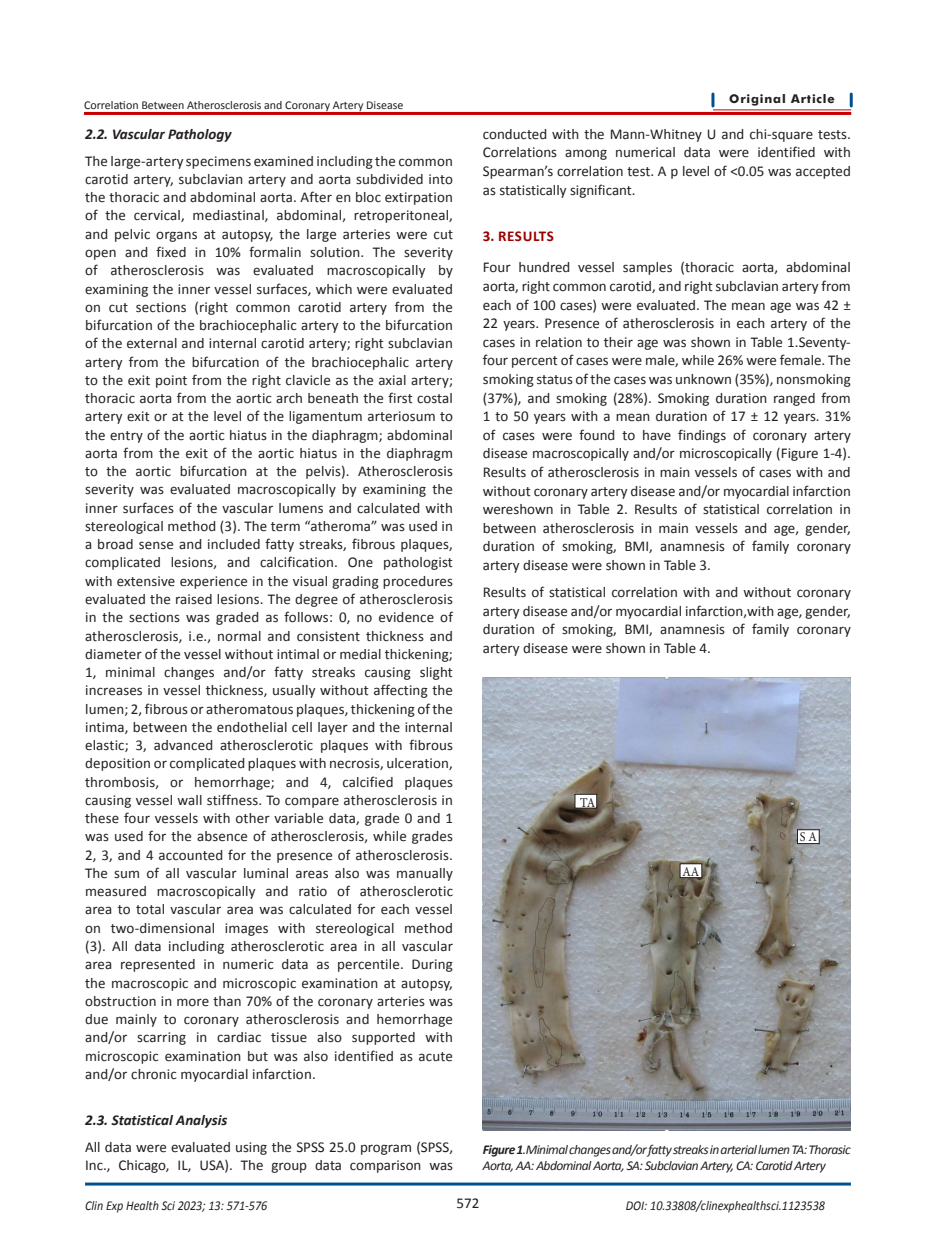
<style>
.page{position:relative;width:936px;height:1255px;background:#fff}
.page>*{position:absolute;margin:0;border:0;box-sizing:border-box;transform-origin:0 0}
.MNormal-TR{font:15px/18.3px "Calibri";color:#231f20;text-align:justify}
.t1{font:italic 700 15px "Calibri";color:#231f20}
.t2{font:700 15px "Calibri";letter-spacing:.035em;color:#9a0000}
.PictH{font:italic 13.5px/15.6px "Calibri";letter-spacing:-.04em;color:#231f20}
.PictH-2{font:italic 13.5px "Calibri";color:#231f20;scale:.9 1}
.TabloTxt{font:13.5px "Minion Pro";color:#231f20;scale:.9 1}
.t3{font:12px "Calibri";color:#231f20}
.t4{font:700 12px "Futura BT";letter-spacing:.07em;color:#231f20}
.s1{font-weight:700}
</style>
<div class="page">
<hr style="left:85px;top:1182px;width:765px;height:3px;background:#005090">
<hr style="left:84px;top:112px;width:767px;height:3px;background:#c80000">
<svg style="left:711px;top:94px;width:3px;height:12px"></svg>
<svg style="left:849px;top:94px;width:3px;height:12px"></svg>
<hr style="left:713px;top:109px;width:138px;height:1px;background:#c80000">
<img style="left:482px;top:677px;width:368px;height:453px">
<div style="left:575px;top:794px;width:21px;height:14px;background:#fff"></div>
<div style="left:574px;top:794px;width:23px;height:14px;border:1px solid #231f20"></div>
<div style="left:680px;top:863px;width:21px;height:14px;background:#fff"></div>
<div style="left:679px;top:863px;width:23px;height:14px;border:1px solid #231f20"></div>
<div style="left:797px;top:829px;width:22px;height:14px;background:#fff"></div>
<div style="left:797px;top:829px;width:22px;height:14px;border:1px solid #231f20"></div>
<p class="t3" style="left:84px;top:98px;width:321px">Correlation Between Atherosclerosis and Coronary Artery Disease</p>
<h3 class="t1" style="left:85px;top:125px;width:148px">2.2. Vascular Pathology</h3>
<p class="MNormal-TR" style="left:85px;top:151px;width:369px">The large-artery specimens examined including the common carotid artery, subclavian artery and aorta subdivided into the thoracic and abdominal aorta. After en bloc extirpation of the cervical, mediastinal, abdominal, retroperitoneal, and pelvic organs at autopsy, the large arteries were cut open and fixed in 10% formalin solution. The severity of atherosclerosis was evaluated macroscopically by examining the inner vessel surfaces, which were evaluated on cut sections (right common carotid artery from the bifurcation of the brachiocephalic artery to the bifurcation of the external and internal carotid artery; right subclavian artery from the bifurcation of the brachiocephalic artery to the exit point from the right clavicle as the axial artery; thoracic aorta from the aortic arch beneath the first costal artery exit or at the level of the ligamentum arteriosum to the entry of the aortic hiatus in the diaphragm; abdominal aorta from the exit of the aortic hiatus in the diaphragm to the aortic bifurcation at the pelvis). Atherosclerosis severity was evaluated macroscopically by examining the inner surfaces of the vascular lumens and calculated with stereological method (3). The term “atheroma” was used in a broad sense and included fatty streaks, fibrous plaques, complicated lesions, and calcification. One pathologist with extensive experience in the visual grading procedures evaluated the raised lesions. The degree of atherosclerosis in the sections was graded as follows: 0, no evidence of atherosclerosis, i.e., normal and consistent thickness and diameter of the vessel without intimal or medial thickening; 1, minimal changes and/or fatty streaks causing slight increases in vessel thickness, usually without affecting the lumen; 2, fibrous or atheromatous plaques, thickening of the intima, between the endothelial cell layer and the internal elastic; 3, advanced atherosclerotic plaques with fibrous deposition or complicated plaques with necrosis, ulceration, thrombosis, or hemorrhage; and 4, calcified plaques causing vessel wall stiffness. To compare atherosclerosis in these four vessels with other variable data, grade 0 and 1 was used for the absence of atherosclerosis, while grades 2, 3, and 4 accounted for the presence of atherosclerosis.<br>The sum of all vascular luminal areas also was manually measured macroscopically and ratio of atherosclerotic area to total vascular area was calculated for each vessel on two-dimensional images with stereological method (3). All data including atherosclerotic area in all vascular area represented in numeric data as percentile. During the macroscopic and microscopic examination at autopsy, obstruction in more than 70% of the coronary arteries was due mainly to coronary atherosclerosis and hemorrhage and/or scarring in cardiac tissue also supported with microscopic examination but was also identified as acute and/or chronic myocardial infarction.</p>
<h3 class="t1" style="left:85px;top:1110px;width:144px">2.3. Statistical Analysis</h3>
<p class="MNormal-TR" style="left:85px;top:1136px;width:369px">All data were evaluated using the SPSS 25.0 program (SPSS,<br>Inc., Chicago, IL, USA). The group data comparison was</p>
<p class="t4" style="left:729px;top:92px;width:107px">Original Article</p>
<p class="MNormal-TR" style="left:483px;top:124px;width:369px">conducted with the Mann-Whitney U and chi-square tests.<br>Correlations among numerical data were identified with Spearman’s correlation test. A p level of &lt;0.05 was accepted as statistically significant.</p>
<h2 class="t2" style="left:483px;top:225px;width:73px">3. RESULTS</h2>
<p class="MNormal-TR" style="left:483px;top:257px;width:369px">Four hundred vessel samples (thoracic aorta, abdominal aorta, right common carotid, and right subclavian artery from each of 100 cases) were evaluated. The mean age was 42 ± 22 years. Presence of atherosclerosis in each artery of the cases in relation to their age was shown in Table 1.Seventy&shy;four percent of cases were male, while 26% were female. The smoking status of the cases was unknown (35%), nonsmoking (37%), and smoking (28%). Smoking duration ranged from 1 to 50 years with a mean duration of 17 ± 12 years. 31% of cases were found to have findings of coronary artery disease macroscopically and/or microscopically (Figure 1-4).<br>Results of atherosclerosis in main vessels of cases with and without coronary artery disease and/or myocardial infarction wereshown in Table 2. Results of statistical correlation in between atherosclerosis in main vessels and age, gender, duration of smoking, BMI, anamnesis of family coronary artery disease were shown in Table 3.</p>
<p class="MNormal-TR" style="left:483px;top:582px;width:369px">Results of statistical correlation with and without coronary artery disease and/or myocardial infarction,with age, gender, duration of smoking, BMI, anamnesis of family coronary artery disease were shown in Table 4.</p>
<p class="TabloTxt" style="left:580px;top:793px;width:18px">TA</p>
<p class="TabloTxt" style="left:682px;top:862px;width:20px">AA</p>
<p class="TabloTxt" style="left:799px;top:827px;width:20px">S A</p>
<p class="PictH" style="left:483px;top:1141px;width:369px"><span class="s1">Figure 1</span>.Minimal changes and/or fatty streaks in arterial lumen TA: Thorasic<br>Aorta, AA: Abdominal Aorta, SA: Subclavian Artery, CA: Carotid Artery</p>
<p class="PictH-2" style="left:85px;top:1196px;width:204px">Clin Exp Health Sci 2023; 13: 571-576</p>
<p class="MNormal-TR" style="left:456px;top:1193px;width:24px">572</p>
<p class="PictH-2" style="left:625px;top:1196px;width:223px">DOI: 10.33808/clinexphealthsci.1123538</p>
</div>
